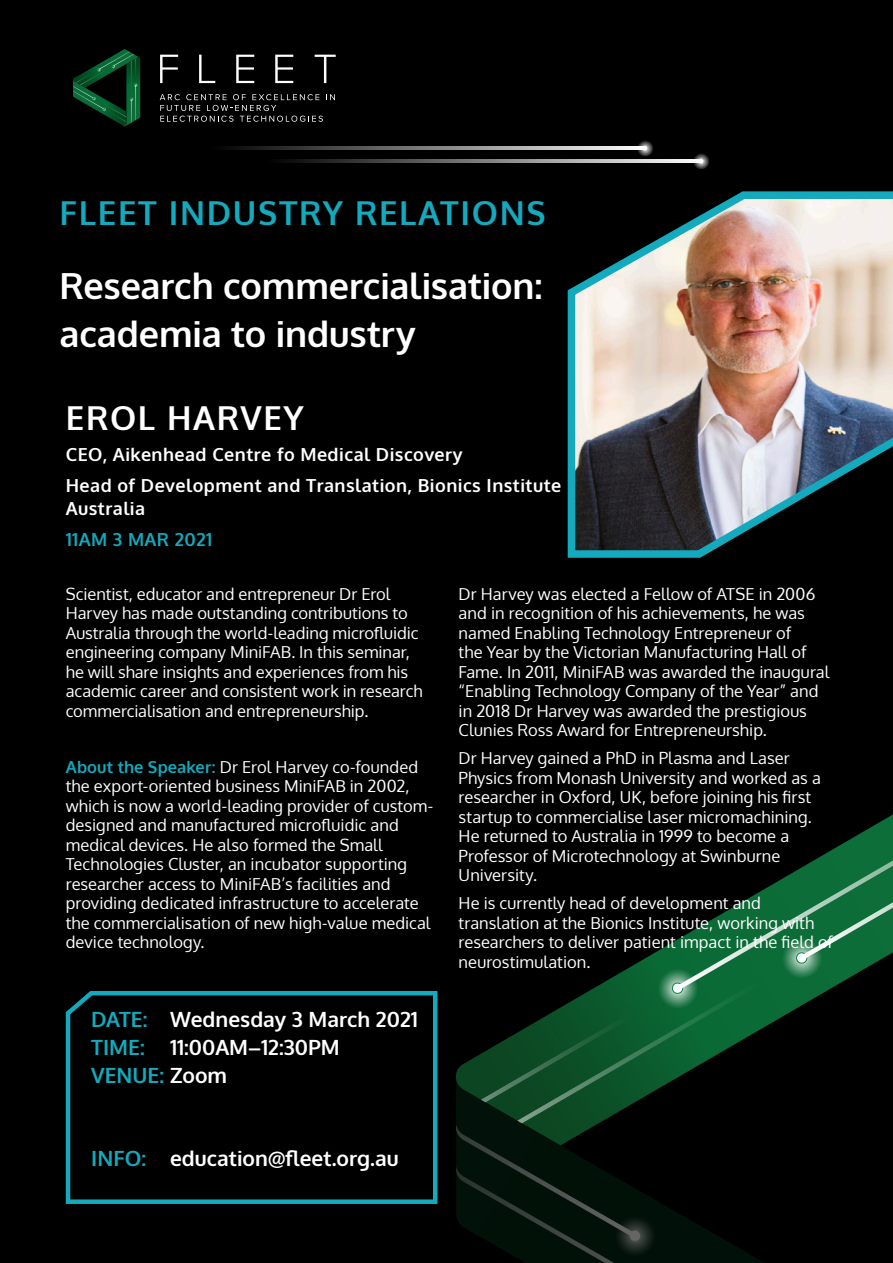
<style>
.page{position:relative;width:893px;height:1263px;background:#000}
.page>*{position:absolute;margin:0;border:0;box-sizing:border-box;transform-origin:0 0}
.Abstract_intro{font:700 36px/48px "Oxygen";letter-spacing:-.005em;color:#fff}
.t1{font:700 33px "Oxygen";letter-spacing:.05em;color:#13aabe}
.t2{font:700 33px "Oxygen";letter-spacing:.05em;color:#fff}
.t3{font:700 21px "Oxygen";color:#fff}
.t4{font:700 21px "Oxygen";color:#13aabe}
.t5{font:700 18px/22.5px "Oxygen";letter-spacing:.025em;color:#fff}
.t6{font:700 18px "Oxygen";letter-spacing:.025em;color:#13aabe}
.Abstract_intro-2{font:16.5px/19.5px "Oxygen";color:#fff}
.s1{font-weight:700;color:#13aabe}
.s2{color:#fff}
</style>
<div class="page">
<svg style="left:815px;top:814px;width:78px;height:46px"></svg>
<svg style="left:456px;top:860px;width:437px;height:403px"></svg>
<svg style="left:160px;top:55px;width:18px;height:28px"></svg>
<svg style="left:199px;top:55px;width:16px;height:28px"></svg>
<svg style="left:236px;top:55px;width:18px;height:28px"></svg>
<svg style="left:275px;top:55px;width:18px;height:28px"></svg>
<svg style="left:315px;top:55px;width:21px;height:28px"></svg>
<svg style="left:160px;top:94px;width:175px;height:28px"></svg>
<svg style="left:73px;top:49px;width:67px;height:77px"></svg>
<svg style="left:284px;top:160px;width:408px;height:2px"></svg>
<svg style="left:636px;top:141px;width:17px;height:15px"></svg>
<svg style="left:692px;top:153px;width:17px;height:16px"></svg>
<svg style="left:228px;top:147px;width:416px;height:2px"></svg>
<svg style="left:65px;top:991px;width:373px;height:213px"></svg>
<img style="left:567px;top:191px;width:326px;height:367px">
<p class="t1" style="left:60px;top:193px;width:488px">FLEET INDUSTRY RELATIONS</p>
<p class="Abstract_intro" style="left:60px;top:263px;width:485px">Research commercialisation: academia to industry</p>
<p class="t2" style="left:66px;top:398px;width:240px">EROL HARVEY</p>
<p class="t5" style="left:66px;top:444px;width:398px">CEO, Aikenhead Centre fo Medical Discovery</p>
<p class="t5" style="left:66px;top:475px;width:497px">Head of Development and Translation, Bionics Institute<br>Australia</p>
<p class="t6" style="left:66px;top:528px;width:148px">11AM 3 MAR 2021</p>
<p class="Abstract_intro-2" style="left:66px;top:584px;width:358px">Scientist, educator and entrepreneur Dr Erol Harvey has made outstanding contributions to Australia through the world-leading microfluidic engineering company MiniFAB. In this seminar, he will share insights and experiences from his academic career and consistent work in research commercialisation and entrepreneurship.</p>
<p class="Abstract_intro-2" style="left:66px;top:757px;width:369px"><span class="s1">About the Speaker:</span> Dr Erol Harvey co-founded the export-oriented business MiniFAB in 2002, which is now a world-leading provider of custom&shy;designed and manufactured microfluidic and medical devices. He also formed the Small Technologies Cluster, an incubator supporting researcher access to MiniFAB’s facilities and providing dedicated infrastructure to accelerate the commercialisation of new high-value medical device technology.</p>
<p class="t4" style="left:91px;top:1006px;width:58px">DATE:</p>
<p class="t3" style="left:170px;top:1006px;width:249px">Wednesday 3 March 2021</p>
<p class="t4" style="left:91px;top:1034px;width:55px">TIME:</p>
<p class="t3" style="left:170px;top:1034px;width:171px">11:00AM–12:30PM</p>
<p class="t4" style="left:91px;top:1062px;width:137px">VENUE: <span class="s2">Zoom</span></p>
<p class="Abstract_intro-2" style="left:459px;top:584px;width:372px">Dr Harvey was elected a Fellow of ATSE in 2006 and in recognition of his achievements, he was named Enabling Technology Entrepreneur of<br>the Year by the Victorian Manufacturing Hall of Fame. In 2011, MiniFAB was awarded the inaugural “Enabling Technology Company of the Year” and in 2018 Dr Harvey was awarded the prestigious Clunies Ross Award for Entrepreneurship.</p>
<p class="Abstract_intro-2" style="left:459px;top:749px;width:364px">Dr Harvey gained a PhD in Plasma and Laser Physics from Monash University and worked as a researcher in Oxford, UK, before joining his first startup to commercialise laser micromachining.<br>He returned to Australia in 1999 to become a Professor of Microtechnology at Swinburne University.</p>
<p class="Abstract_intro-2" style="left:459px;top:894px;width:376px">He is currently head of development and translation at the Bionics Institute, working with researchers to deliver patient impact in the field of neurostimulation.</p>
<p class="t4" style="left:91px;top:1146px;width:56px">INFO:</p>
<p class="t3" style="left:170px;top:1146px;width:230px">education@fleet.org.au</p>
</div>
